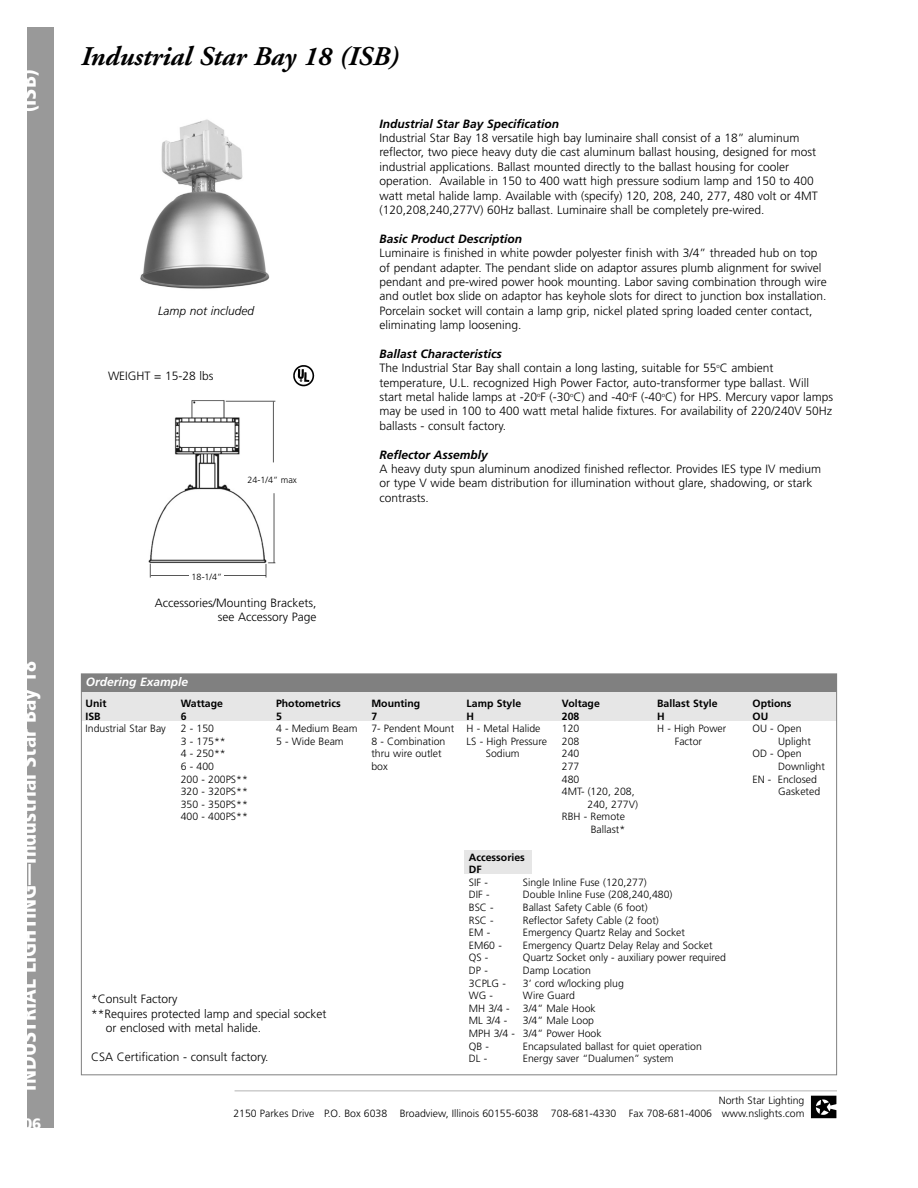
<style>
.page{position:relative;width:918px;height:1188px;background:#fff}
.page>*{position:absolute;margin:0;border:0;box-sizing:border-box;transform-origin:0 0}
.t1{font:italic 700 27px "Adobe Garamond";color:#000}
.t2{font:900 condensed 21px "Frutiger";color:#fff}
.t3{font:900 15px "Frutiger";color:#fff}
.t4{font:300 12px/14.4px "Frutiger";color:#000}
.t5{font:italic 700 12px "Frutiger";color:#000}
.t6{font:italic 300 12px "Frutiger";color:#000}
.t7{font:italic 700 12px "Frutiger";color:#fff}
.t8{font:300 10.5px/12.6px "Frutiger";color:#000}
.t9{font:700 10.5px/12.6px "Frutiger";color:#000}
.t10{font:300 9px "Frutiger";color:#000}
.s1{font-weight:700;font-style:italic}
</style>
<div class="page">
<img style="left:148px;top:400px;width:128px;height:178px">
<div style="left:190px;top:573px;width:34px;height:12px;background:#fff"></div>
<img style="left:140px;top:119px;width:130px;height:170px">
<img style="left:293px;top:365px;width:22px;height:22px">
<div style="left:81px;top:675px;width:756px;height:17px;background:#808080"></div>
<div style="left:81px;top:693px;width:756px;height:28px;background:#e6e6e6"></div>
<svg style="left:810px;top:1091px;width:27px;height:28px"></svg>
<img style="left:811px;top:1096px;width:25px;height:22px">
<hr style="left:235px;top:1090px;width:602px;height:1px;background:#b3b3b3">
<div style="left:464px;top:850px;width:68px;height:24px;background:#e6e6e6"></div>
<div style="left:27px;top:27px;width:27px;height:1101px;background:#999"></div>
<h2 class="t2" style="left:20px;top:112px;width:44px;rotate:-90deg">(ISB)</h2>
<h2 class="t2" style="left:20px;top:1090px;width:431px;rotate:-90deg">INDUSTRIAL LIGHTING—Industrial Star Bay 18</h2>
<p class="t3" style="left:23px;top:1118px;width:20px">06</p>
<h1 class="t1" style="left:81px;top:46px;width:320px">Industrial Star Bay 18 (ISB)</h1>
<p class="t6" style="left:158px;top:306px;width:98px">Lamp not included</p>
<p class="t4" style="left:108px;top:369px;width:107px">WEIGHT = 15-28 lbs</p>
<p class="t10" style="left:248px;top:476px;width:51px">24-1/4” max</p>
<p class="t5" style="left:380px;top:118px;width:181px">Industrial Star Bay Specification</p>
<p class="t4" style="left:380px;top:131px;width:440px">Industrial Star Bay 18 versatile high bay luminaire shall consist of a 18” aluminum reflector, two piece heavy duty die cast aluminum ballast housing, designed for most industrial applications. Ballast mounted directly to the ballast housing for cooler operation. Available in 150 to 400 watt high pressure sodium lamp and 150 to 400 watt metal halide lamp. Available with (specify) 120, 208, 240, 277, 480 volt or 4MT (120,208,240,277V) 60Hz ballast. Luminaire shall be completely pre-wired.</p>
<p class="t5" style="left:380px;top:234px;width:144px">Basic Product Description</p>
<p class="t4" style="left:380px;top:247px;width:449px">Luminaire is finished in white powder polyester finish with 3/4” threaded hub on top of pendant adapter. The pendant slide on adaptor assures plumb alignment for swivel pendant and pre-wired power hook mounting. Labor saving combination through wire and outlet box slide on adaptor has keyhole slots for direct to junction box installation.<br>Porcelain socket will contain a lamp grip, nickel plated spring loaded center contact, eliminating lamp loosening.</p>
<p class="t4" style="left:379px;top:347px;width:455px"><span class="s1">Ballast Characteristics<br></span>The Industrial Star Bay shall contain a long lasting, suitable for 55<sup>o</sup>C ambient temperature, U.L. recognized High Power Factor, auto-transformer type ballast. Will start metal halide lamps at -20<sup>o</sup>F (-30<sup>o</sup>C) and -40<sup>o</sup>F (-40<sup>o</sup>C) for HPS. Mercury vapor lamps may be used in 100 to 400 watt metal halide fixtures. For availability of 220/240V 50Hz ballasts - consult factory.</p>
<p class="t5" style="left:379px;top:450px;width:110px">Reflector Assembly</p>
<p class="t4" style="left:379px;top:463px;width:443px">A heavy duty spun aluminum anodized finished reflector. Provides IES type IV medium or type V wide beam distribution for illumination without glare, shadowing, or stark contrasts.</p>
<p class="t10" style="left:192px;top:573px;width:32px">18-1/4”</p>
<p class="t4" style="left:155px;top:596px;width:163px;text-align:right">Accessories/Mounting Brackets, see Accessory Page</p>
<p class="t7" style="left:86px;top:677px;width:104px">Ordering Example</p>
<p class="t9" style="left:86px;top:698px;width:22px">Unit<br>ISB</p>
<p class="t8" style="left:86px;top:723px;width:82px">Industrial Star Bay</p>
<p class="t9" style="left:181px;top:698px;width:44px">Wattage<br>6</p>
<p class="t8" style="left:181px;top:723px;width:69px">2 - 150<br>3 - 175**<br>4 - 250**<br>6 - 400<br>200 - 200PS**<br>320 - 320PS**<br>350 - 350PS**<br>400 - 400PS**</p>
<p class="t9" style="left:276px;top:698px;width:66px">Photometrics<br>5</p>
<p class="t8" style="left:276px;top:723px;width:83px">4 - Medium Beam<br>5 - Wide Beam</p>
<p class="t4" style="left:91px;top:993px;width:88px">*Consult Factory</p>
<p class="t4" style="left:91px;top:1007px;width:237px">**Requires protected lamp and special socket</p>
<p class="t4" style="left:106px;top:1022px;width:157px">or enclosed with metal halide.</p>
<p class="t4" style="left:91px;top:1051px;width:179px">CSA Certification - consult factory.</p>
<p class="t9" style="left:371px;top:698px;width:50px">Mounting<br>7</p>
<p class="t8" style="left:371px;top:723px;width:84px">7- Pendent Mount<br>8 - Combination thru wire outlet box</p>
<p class="t9" style="left:467px;top:698px;width:56px">Lamp Style<br>H</p>
<p class="t8" style="left:467px;top:723px;width:75px">H - Metal Halide</p>
<p class="t8" style="left:467px;top:736px;width:82px">LS - High Pressure</p>
<p class="t8" style="left:486px;top:748px;width:35px">Sodium</p>
<p class="t9" style="left:562px;top:698px;width:39px">Voltage<br>208</p>
<p class="t8" style="left:562px;top:723px;width:19px">120</p>
<p class="t8" style="left:562px;top:736px;width:19px">208</p>
<p class="t8" style="left:562px;top:748px;width:19px">240</p>
<p class="t8" style="left:562px;top:761px;width:19px">277</p>
<p class="t8" style="left:562px;top:773px;width:19px">480</p>
<p class="t8" style="left:562px;top:786px;width:74px">4MT- (120, 208,</p>
<p class="t8" style="left:588px;top:799px;width:52px">240, 277V)</p>
<p class="t8" style="left:562px;top:811px;width:65px">RBH - Remote</p>
<p class="t8" style="left:591px;top:824px;width:36px">Ballast*</p>
<p class="t9" style="left:657px;top:698px;width:62px">Ballast Style<br>H</p>
<p class="t8" style="left:675px;top:723px;width:53px;text-indent:-18px">H - High Power<br>Factor</p>
<p class="t9" style="left:469px;top:851px;width:57px">Accessories<br>DF</p>
<p class="t8" style="left:469px;top:877px;width:20px">SIF -</p>
<p class="t8" style="left:523px;top:877px;width:125px">Single Inline Fuse (120,277)</p>
<p class="t8" style="left:469px;top:889px;width:22px">DIF -</p>
<p class="t8" style="left:523px;top:889px;width:151px">Double Inline Fuse (208,240,480)</p>
<p class="t8" style="left:469px;top:902px;width:26px">BSC -</p>
<p class="t8" style="left:523px;top:902px;width:126px">Ballast Safety Cable (6 foot)</p>
<p class="t8" style="left:469px;top:914px;width:26px">RSC -</p>
<p class="t8" style="left:523px;top:914px;width:137px">Reflector Safety Cable (2 foot)</p>
<p class="t8" style="left:469px;top:927px;width:23px">EM -</p>
<p class="t8" style="left:523px;top:927px;width:164px">Emergency Quartz Relay and Socket</p>
<p class="t8" style="left:469px;top:940px;width:34px">EM60 -</p>
<p class="t8" style="left:523px;top:940px;width:191px">Emergency Quartz Delay Relay and Socket</p>
<p class="t8" style="left:469px;top:952px;width:21px">QS -</p>
<p class="t8" style="left:523px;top:952px;width:205px">Quartz Socket only - auxiliary power required</p>
<p class="t8" style="left:469px;top:965px;width:20px">DP -</p>
<p class="t8" style="left:523px;top:965px;width:69px">Damp Location</p>
<p class="t8" style="left:469px;top:977px;width:39px">3CPLG -</p>
<p class="t8" style="left:523px;top:977px;width:103px">3’ cord w/locking plug</p>
<p class="t8" style="left:469px;top:990px;width:26px">WG -</p>
<p class="t8" style="left:523px;top:990px;width:54px">Wire Guard</p>
<p class="t8" style="left:469px;top:1003px;width:42px">MH 3/4 -</p>
<p class="t8" style="left:523px;top:1003px;width:74px">3/4” Male Hook</p>
<p class="t8" style="left:469px;top:1015px;width:40px">ML 3/4 -</p>
<p class="t8" style="left:469px;top:1015px;width:134px;text-indent:54px">3/4” Male Loop<br>MPH 3/4 - 3/4” Power Hook<br>QB -</p>
<p class="t8" style="left:523px;top:1040px;width:181px">Encapsulated ballast for quiet operation</p>
<p class="t8" style="left:469px;top:1053px;width:20px">DL -</p>
<p class="t8" style="left:523px;top:1053px;width:152px">Energy saver “Dualumen” system</p>
<p class="t9" style="left:753px;top:698px;width:41px">Options<br>OU</p>
<p class="t8" style="left:753px;top:723px;width:51px">OU - Open</p>
<p class="t8" style="left:778px;top:736px;width:34px">Uplight</p>
<p class="t8" style="left:753px;top:748px;width:51px">OD - Open</p>
<p class="t8" style="left:778px;top:761px;width:48px">Downlight</p>
<p class="t8" style="left:753px;top:773px;width:66px">EN - Enclosed</p>
<p class="t8" style="left:778px;top:786px;width:43px">Gasketed</p>
<p class="t8" style="left:233px;top:1095px;width:573px;text-align:right">North Star Lighting<br>2150 Parkes Drive P.O. Box 6038 Broadview, Illinois 60155-6038 708-681-4330 Fax 708-681-4006 www.nslights.com</p>
</div>
